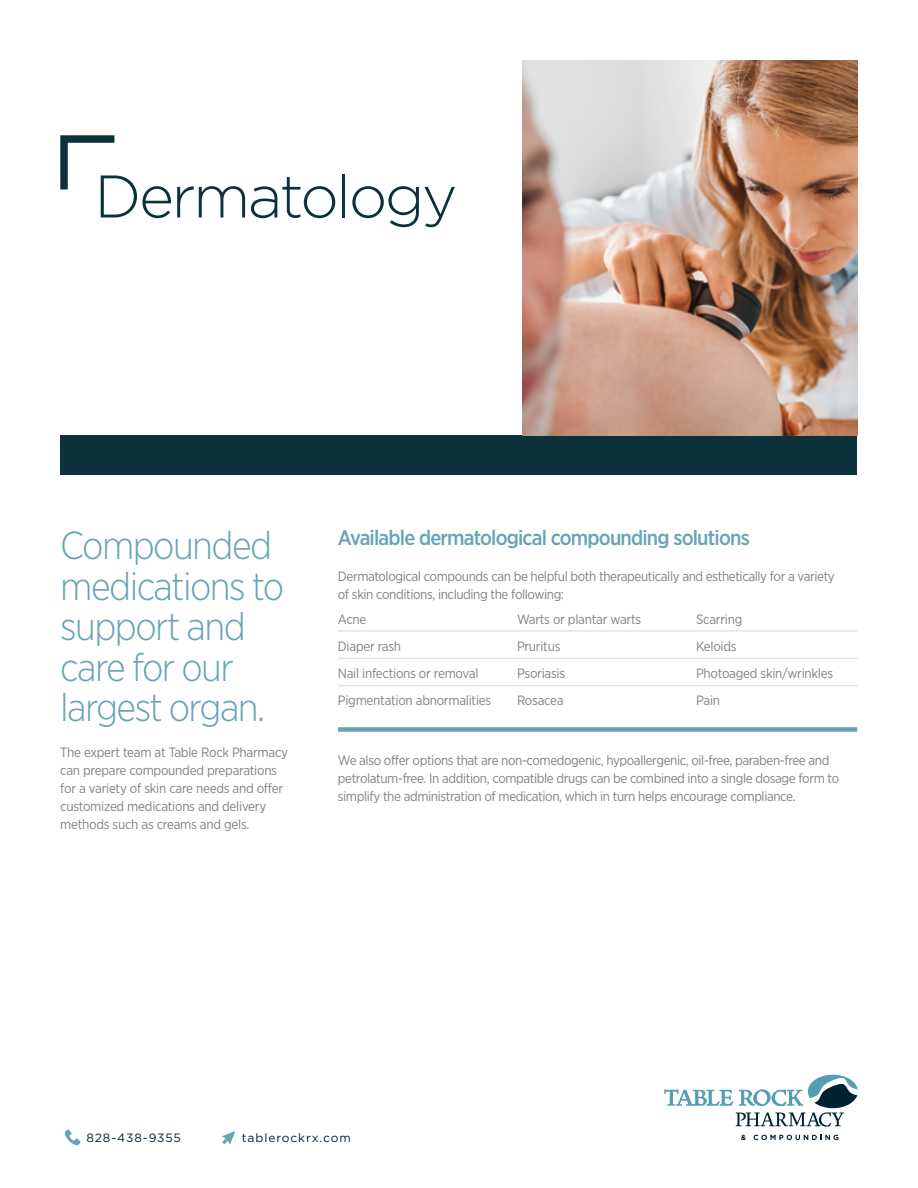
<style>
.page{position:relative;width:918px;height:1188px;background:#fff}
.page>*{position:absolute;margin:0;border:0;box-sizing:border-box;transform-origin:0 0}
.t1{font:300 60px "Gotham";letter-spacing:-.04em;color:#0c313a}
.t2{font:300 39px/40.5px "Gotham Narrow";letter-spacing:-.04em;color:#68a3b6}
.t3{font:500 21px "Gotham Narrow";letter-spacing:-.04em;color:#68a3b6}
.t4{font:13.5px/27px "Gotham Narrow";letter-spacing:-.03em;color:#808285}
.t5{font:12px "Gotham";letter-spacing:.075em;color:#002230}
</style>
<div class="page">
<svg style="left:60px;top:135px;width:55px;height:55px"></svg>
<div style="left:61px;top:436px;width:796px;height:39px;background:#0c313a"></div>
<img style="left:523px;top:61px;width:334px;height:375px">
<hr style="left:338px;top:630px;width:519px;height:1px;background:#cedde5">
<hr style="left:338px;top:658px;width:519px;height:1px;background:#cedde5">
<hr style="left:338px;top:685px;width:519px;height:1px;background:#cedde5">
<div style="left:338px;top:727px;width:519px;height:5px;background:#68a3b6"></div>
<svg style="left:64px;top:1130px;width:17px;height:16px"></svg>
<svg style="left:222px;top:1131px;width:13px;height:13px"></svg>
<svg style="left:664px;top:1075px;width:194px;height:52px"></svg>
<svg style="left:741px;top:1135px;width:5px;height:5px"></svg>
<svg style="left:754px;top:1135px;width:84px;height:5px"></svg>
<h1 class="t1" style="left:94px;top:158px;width:364px">Dermatology</h1>
<h2 class="t2" style="left:60px;top:524px;width:226px">Compounded medications to support and care for our largest organ.</h2>
<p class="t4" style="left:60px;top:743px;width:229px;line-height:18px">The expert team at Table Rock Pharmacy can prepare compounded preparations for a variety of skin care needs and offer customized medications and delivery methods such as creams and gels.</p>
<h3 class="t3" style="left:338px;top:524px;width:413px">Available dermatological compounding solutions</h3>
<p class="t4" style="left:338px;top:567px;width:498px;line-height:18px">Dermatological compounds can be helpful both therapeutically and esthetically for a variety of skin conditions, including the following:</p>
<p class="t4" style="left:338px;top:605px;width:155px">Acne<br>Diaper rash<br>Nail infections or removal<br>Pigmentation abnormalities</p>
<p class="t4" style="left:517px;top:605px;width:126px">Warts or plantar warts<br>Pruritus<br>Psoriasis<br>Rosacea</p>
<p class="t4" style="left:696px;top:605px;width:139px">Scarring<br>Keloids<br>Photoaged skin/wrinkles<br>Pain</p>
<p class="t4" style="left:338px;top:751px;width:503px;line-height:18px">We also offer options that are non-comedogenic, hypoallergenic, oil-free, paraben-free and petrolatum-free. In addition, compatible drugs can be combined into a single dosage form to simplify the administration of medication, which in turn helps encourage compliance.</p>
<p class="t5" style="left:86px;top:1130px;width:96px">828-438-9355</p>
<p class="t5" style="left:242px;top:1130px;width:110px">tablerockrx.com</p>
</div>
